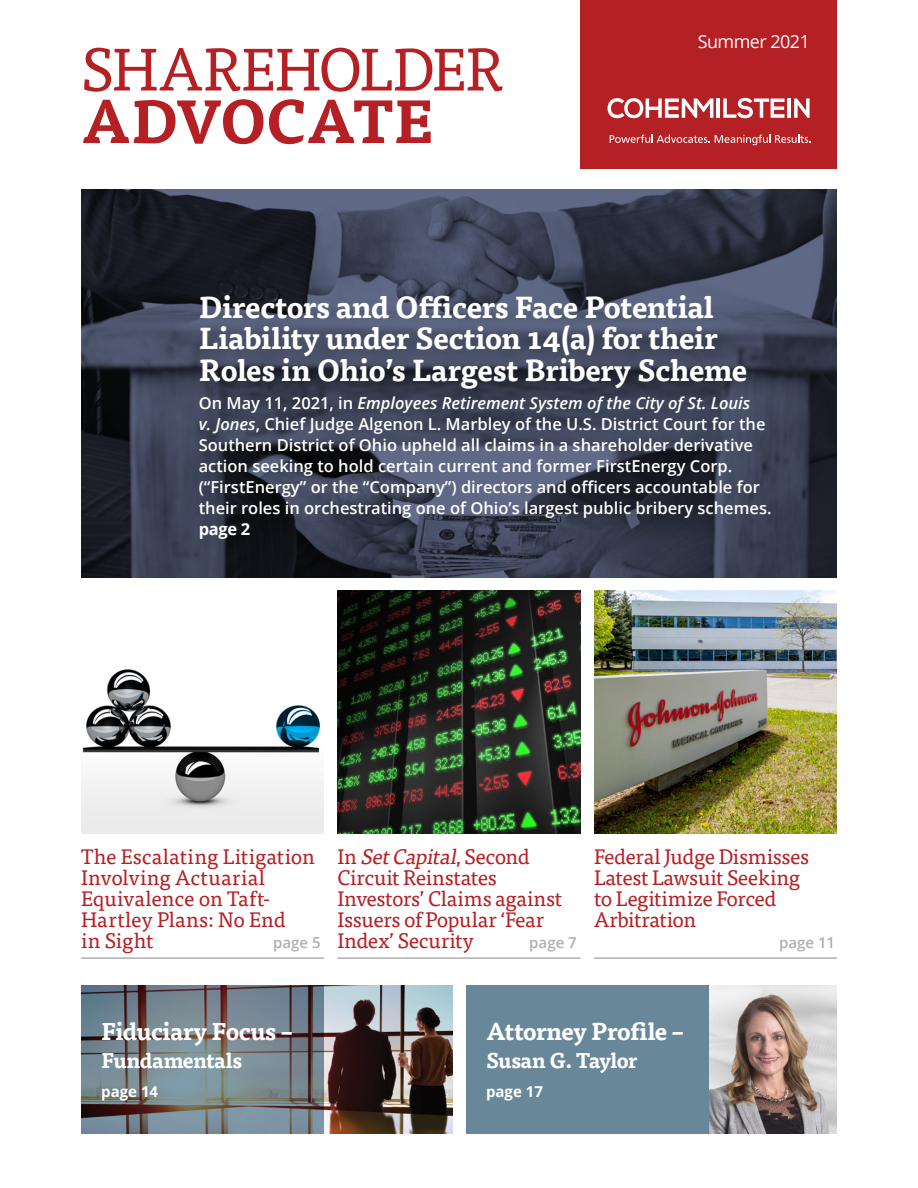
<style>
.page{position:relative;width:918px;height:1188px;background:#fff}
.page>*{position:absolute;margin:0;border:0;box-sizing:border-box;transform-origin:0 0}
.t1{font:700 30px/31.5px "Tisa Pro";letter-spacing:-.015em;color:#fff}
.t2{font:700 24px "Tisa Pro";letter-spacing:-.025em;color:#fff}
.t3{font:21px/21px "Tisa Pro";letter-spacing:-.01em;color:#b52025}
.t4{font:700 21px "Tisa Pro";letter-spacing:-.025em;color:#fff}
.Event_HL{font:18px "Open Sans";letter-spacing:-.03em;color:#fff}
.t5{font:600 16.5px/21px "Open Sans";color:#fff}
.t6{font:600 15px "Open Sans";color:#afafb0}
.t7{font:700 15px "Open Sans";color:#fff}
.s1{font-style:italic}
.s2{font-weight:700}
</style>
<div class="page">
<img style="left:324px;top:986px;width:128px;height:148px">
<div style="left:580px;top:0;width:257px;height:169px;background:#b52025"></div>
<svg style="left:83px;top:99px;width:348px;height:45px"></svg>
<svg style="left:84px;top:48px;width:419px;height:44px"></svg>
<hr style="left:717px;top:98px;width:3px;height:20px;background:#fff">
<svg style="left:723px;top:98px;width:62px;height:20px"></svg>
<hr style="left:787px;top:98px;width:4px;height:20px;background:#fff">
<svg style="left:794px;top:98px;width:16px;height:20px"></svg>
<svg style="left:608px;top:98px;width:105px;height:20px"></svg>
<svg style="left:610px;top:135px;width:201px;height:10px"></svg>
<hr style="left:81px;top:957px;width:243px;height:2px;background:#b1b0b0">
<hr style="left:338px;top:957px;width:242px;height:2px;background:#b1b0b0">
<hr style="left:594px;top:957px;width:243px;height:2px;background:#b1b0b0">
<svg style="left:81px;top:986px;width:243px;height:148px;background:#717b83"></svg>
<svg style="left:81px;top:189px;width:756px;height:389px;background:#373c4e"></svg>
<img style="left:709px;top:986px;width:128px;height:148px">
<div style="left:466px;top:986px;width:243px;height:148px;background:#688899"></div>
<img style="left:338px;top:591px;width:242px;height:243px">
<img style="left:594px;top:591px;width:243px;height:243px">
<img style="left:81px;top:669px;width:243px;height:165px">
<p class="Event_HL" style="left:698px;top:29px;width:114px">Summer 2021</p>
<p class="t1" style="left:199px;top:290px;width:550px">Directors and Officers Face Potential<br>Liability under Section 14(a) for their<br>Roles in Ohio’s Largest Bribery Scheme</p>
<p class="t5" style="left:199px;top:392px;width:574px">On May 11, 2021, in <span class="s1">Employees Retirement System of the City of St. Louis<br>v. Jones</span>, Chief Judge Algenon L. Marbley of the U.S. District Court for the Southern District of Ohio upheld all claims in a shareholder derivative action seeking to hold certain current and former FirstEnergy Corp. (“FirstEnergy” or the “Company”) directors and officers accountable for their roles in orchestrating one of Ohio’s largest public bribery schemes. <span class="s2">page 2</span></p>
<p class="t3" style="left:81px;top:844px;width:235px">The Escalating Litigation<br>Involving Actuarial<br>Equivalence on Taft-<br>Hartley Plans: No End<br>in Sight</p>
<p class="t6" style="left:273px;top:932px;width:49px">page 5</p>
<p class="t3" style="left:338px;top:844px;width:226px">I n <span class="s1">SetCapital</span>, S e c o n d<br>Circuit Reinstates<br>Investors’ Claims against<br>Issuers of Popular ‘Fear<br>Index’ Security</p>
<p class="t6" style="left:529px;top:932px;width:49px">page 7</p>
<p class="t3" style="left:594px;top:844px;width:217px">Federal Judge Dismisses<br>Latest Lawsuit Seeking to Legitimize Forced<br>Arbitration</p>
<p class="t6" style="left:779px;top:932px;width:58px">page 11</p>
<p class="t2" style="left:101px;top:1012px;width:193px">Fiduciary Focus –</p>
<p class="t4" style="left:101px;top:1044px;width:142px">Fundamentals</p>
<p class="t7" style="left:101px;top:1081px;width:58px">page 14</p>
<p class="t2" style="left:486px;top:1012px;width:199px">Attorney Profile –</p>
<p class="t4" style="left:486px;top:1044px;width:153px">Susan G. Taylor</p>
<p class="t7" style="left:486px;top:1081px;width:58px">page 17</p>
</div>
